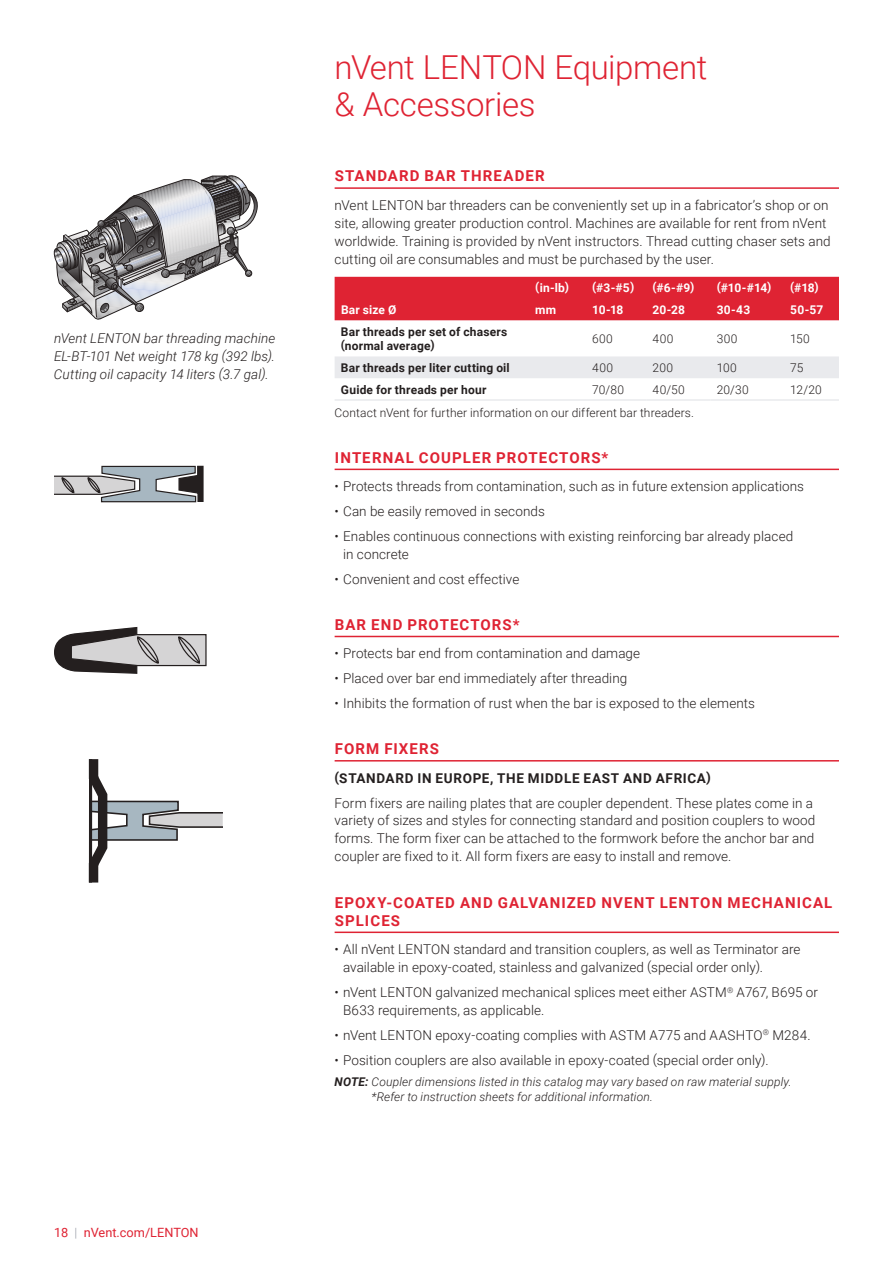
<style>
.page{position:relative;width:893px;height:1263px;background:#fff}
.page>*{position:absolute;margin:0;border:0;box-sizing:border-box;transform-origin:0 0}
.t1{font:300 33px/37.5px "Roboto";letter-spacing:-.01em;color:#df2333}
.t2{font:700 15px/18px "Roboto";letter-spacing:.07em;color:#df2333}
.t3{font:300 13.5px/18px "Roboto";letter-spacing:.005em;color:#241f1f}
.t4{font:italic 300 13.5px/18px "Roboto";letter-spacing:.005em;color:#241f1f;text-align:justify}
.t5{font:700 13.5px "Roboto";letter-spacing:.055em;color:#241f1f}
.t6{font:12.75px "Roboto";color:#df2333}
.t7{font:italic 300 12px/15px "Roboto";letter-spacing:.01em;color:#241f1f}
.t8{font:300 12px "Roboto";letter-spacing:.01em;color:#241f1f}
.t9{font:700 12px/14.4px "Roboto";letter-spacing:.015em;color:#241f1f}
.t10{font:700 12px "Roboto";letter-spacing:.015em;color:#fff}
.s1{font-weight:300;color:#959ba5}
.s2{font-weight:700}
</style>
<div class="page">
<svg style="left:54px;top:465px;width:150px;height:38px"></svg>
<svg style="left:54px;top:627px;width:153px;height:47px"></svg>
<svg style="left:88px;top:759px;width:135px;height:124px"></svg>
<hr style="left:89px;top:759px;width:3px;height:123px;background:#241f1f">
<svg style="left:54px;top:175px;width:204px;height:145px"></svg>
<hr style="left:335px;top:187px;width:504px;height:2px;background:#df2333">
<hr style="left:335px;top:469px;width:504px;height:1px;background:#df2333">
<hr style="left:335px;top:636px;width:504px;height:1px;background:#df2333">
<hr style="left:335px;top:760px;width:504px;height:1px;background:#df2333">
<hr style="left:335px;top:931px;width:504px;height:2px;background:#df2333">
<div style="left:335px;top:277px;width:504px;height:43px;background:#df2333"></div>
<div style="left:335px;top:356px;width:504px;height:22px;background:#e9eaed"></div>
<hr style="left:335px;top:399px;width:194px;height:2px;background:#e9eaed">
<hr style="left:529px;top:399px;width:57px;height:2px;background:#e9eaed">
<hr style="left:586px;top:399px;width:60px;height:2px;background:#e9eaed">
<hr style="left:646px;top:399px;width:64px;height:2px;background:#e9eaed">
<hr style="left:710px;top:399px;width:74px;height:2px;background:#e9eaed">
<hr style="left:784px;top:399px;width:55px;height:2px;background:#e9eaed">
<p class="t4" style="left:54px;top:328px;width:223px">nVent LENTON bar threading machine EL-BT-101 Net weight 178 kg (392 lbs).<br>Cutting oil capacity 14 liters (3.7 gal).</p>
<p class="t6" style="left:54px;top:1223px;width:146px">18 <span class="s1">|</span> nVent.com/LENTON</p>
<h1 class="t1" style="left:335px;top:47px;width:374px">nVent LENTON Equipment &amp; Accessories</h1>
<p class="t2" style="left:335px;top:166px;width:211px">STANDARD BAR THREADER</p>
<p class="t3" style="left:335px;top:196px;width:498px">nVent LENTON bar threaders can be conveniently set up in a fabricator’s shop or on site, allowing greater production control. Machines are available for rent from nVent worldwide. Training is provided by nVent instructors. Thread cutting chaser sets and cutting oil are consumables and must be purchased by the user.</p>
<p class="t10" style="left:341px;top:301px;width:57px">Bar size Ø</p>
<p class="t10" style="left:535px;top:279px;width:35px">(in-lb)</p>
<p class="t10" style="left:592px;top:279px;width:43px">(#3-#5)</p>
<p class="t10" style="left:653px;top:279px;width:43px">(#6-#9)</p>
<p class="t10" style="left:717px;top:279px;width:56px">(#10-#14)</p>
<p class="t10" style="left:790px;top:279px;width:30px">(#18)</p>
<p class="t10" style="left:535px;top:301px;width:22px">mm</p>
<p class="t10" style="left:592px;top:301px;width:33px">10-18</p>
<p class="t10" style="left:653px;top:301px;width:34px">20-28</p>
<p class="t10" style="left:717px;top:301px;width:35px">30-43</p>
<p class="t10" style="left:790px;top:301px;width:35px">50-57</p>
<p class="t9" style="left:341px;top:324px;width:168px">Bar threads per set of chasers (normal average)</p>
<p class="t8" style="left:592px;top:330px;width:22px">600</p>
<p class="t8" style="left:653px;top:330px;width:22px">400</p>
<p class="t8" style="left:717px;top:330px;width:22px">300</p>
<p class="t8" style="left:790px;top:330px;width:21px">150</p>
<p class="t9" style="left:341px;top:360px;width:170px">Bar threads per liter cutting oil</p>
<p class="t8" style="left:592px;top:359px;width:22px">400</p>
<p class="t8" style="left:653px;top:359px;width:22px">200</p>
<p class="t8" style="left:717px;top:359px;width:21px">100</p>
<p class="t8" style="left:790px;top:359px;width:15px">75</p>
<p class="t9" style="left:341px;top:382px;width:147px">Guide for threads per hour</p>
<p class="t8" style="left:592px;top:381px;width:33px">70/80</p>
<p class="t8" style="left:653px;top:381px;width:34px">40/50</p>
<p class="t8" style="left:717px;top:381px;width:33px">20/30</p>
<p class="t8" style="left:790px;top:381px;width:33px">12/20</p>
<p class="t8" style="left:335px;top:404px;width:361px">Contact nVent for further information on our different bar threaders.</p>
<p class="t2" style="left:335px;top:448px;width:275px">INTERNAL COUPLER PROTECTORS*</p>
<p class="t3" style="left:335px;top:477px;width:471px">• Protects threads from contamination, such as in future extension applications</p>
<p class="t3" style="left:335px;top:502px;width:212px">• Can be easily removed in seconds</p>
<p class="t3" style="left:343px;top:526px;width:452px;text-indent:-9px">• Enables continuous connections with existing reinforcing bar already placed in concrete</p>
<p class="t3" style="left:335px;top:569px;width:186px">• Convenient and cost effective</p>
<p class="t2" style="left:335px;top:615px;width:186px">BAR END PROTECTORS*</p>
<p class="t3" style="left:335px;top:644px;width:307px">• Protects bar end from contamination and damage</p>
<p class="t3" style="left:335px;top:669px;width:294px">• Placed over bar end immediately after threading</p>
<p class="t3" style="left:335px;top:694px;width:422px">• Inhibits the formation of rust when the bar is exposed to the elements</p>
<p class="t2" style="left:335px;top:739px;width:106px">FORM FIXERS</p>
<p class="t5" style="left:335px;top:768px;width:378px">(STANDARD IN EUROPE, THE MIDDLE EAST AND AFRICA)</p>
<p class="t3" style="left:335px;top:793px;width:482px">Form fixers are nailing plates that are coupler dependent. These plates come in a variety of sizes and styles for connecting standard and position couplers to wood forms. The form fixer can be attached to the formwork before the anchor bar and coupler are fixed to it. All form fixers are easy to install and remove.</p>
<p class="t2" style="left:335px;top:893px;width:499px">EPOXY-COATED AND GALVANIZED NVENT LENTON MECHANICAL<br>SPLICES</p>
<p class="t3" style="left:343px;top:940px;width:459px;text-indent:-9px">• All nVent LENTON standard and transition couplers, as well as Terminator are available in epoxy-coated, stainless and galvanized (special order only).</p>
<p class="t3" style="left:343px;top:983px;width:476px;text-indent:-9px">• nVent LENTON galvanized mechanical splices meet either ASTM<sup>®</sup> A767, B695 or<br>B633 requirements, as applicable.</p>
<p class="t3" style="left:335px;top:1025px;width:477px">• nVent LENTON epoxy-coating complies with ASTM A775 and AASHTO<sup>®</sup> M284.</p>
<p class="t3" style="left:335px;top:1050px;width:436px">• Position couplers are also available in epoxy-coated (special order only).</p>
<p class="t7" style="left:371px;top:1074px;width:422px;text-indent:-37px"><span class="s2">NOTE:</span> Coupler dimensions listed in this catalog may vary based on raw material supply. *Refer to instruction sheets for additional information.</p>
</div>
